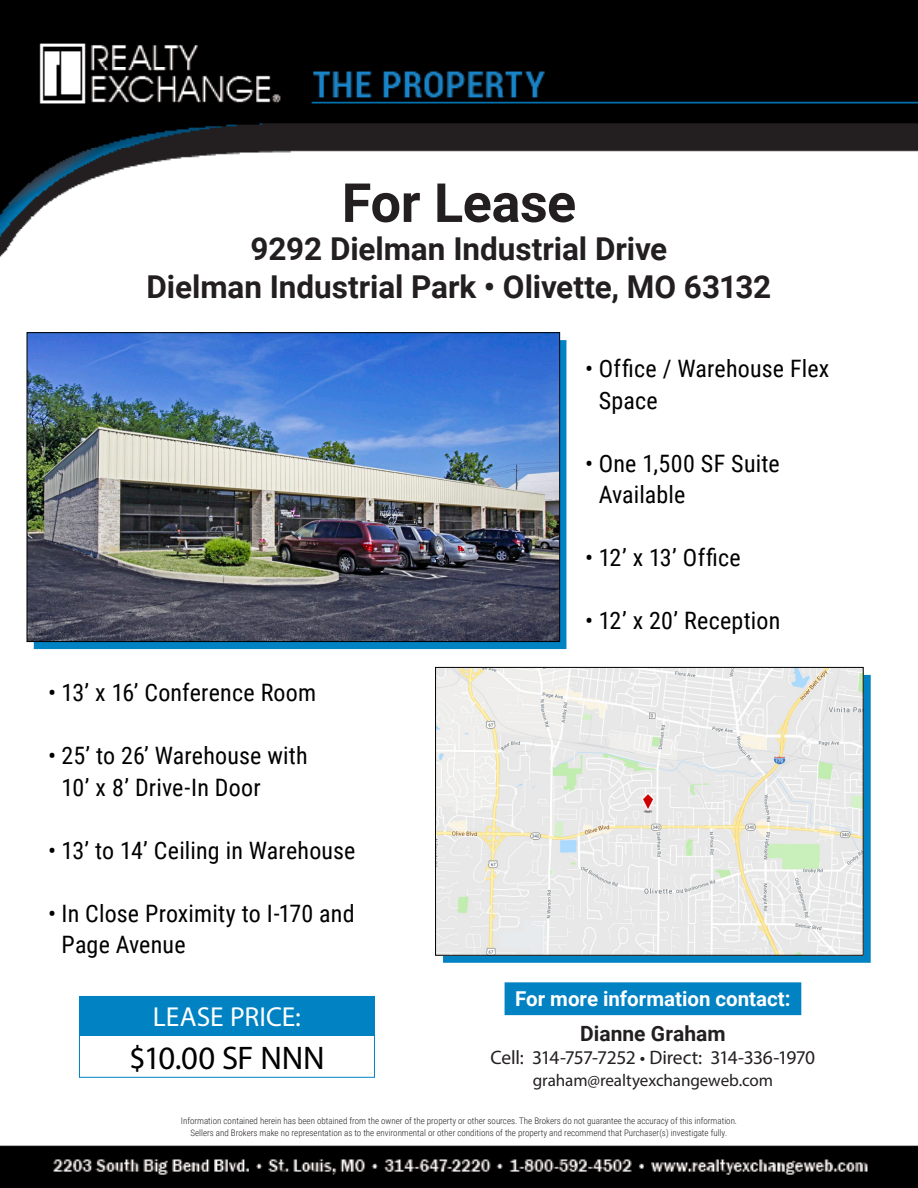
<style>
.page{position:relative;width:918px;height:1188px;background:#fff}
.page>*{position:absolute;margin:0;border:0;box-sizing:border-box;transform-origin:0 0}
.t1{font:700 54px "Roboto";letter-spacing:-.01em;color:#231f20}
.t2{font:32.85px "Myriad Pro";letter-spacing:-.01em;color:#000}
.t3{font:700 31.5px "Roboto";letter-spacing:-.005em;color:#231f20}
.t4{font:27.6px "Myriad Pro";color:#fff}
.t5{font:24px/31.5px "Roboto Condensed";letter-spacing:.005em;color:#000}
.t6{font:700 21px "Roboto";color:#231f20}
.t7{font:700 20.55px "Roboto";color:#fff}
.t8{font:19.5px "Myriad Pro";letter-spacing:-.025em;color:#231f20}
.t9{font:17.1px "Myriad Pro";letter-spacing:-.01em;color:#231f20}
.t10{font:300 9px "Roboto Condensed";color:#231f20}
</style>
<div class="page">
<img style="left:0;top:0;width:918px;height:1188px">
<svg style="left:34px;top:340px;width:532px;height:309px;background:#007fbf"></svg>
<div style="left:79px;top:996px;width:296px;height:40px;background:#0082c3"></div>
<div style="left:79px;top:996px;width:296px;height:82px;border:1px solid #0082c3"></div>
<div style="left:505px;top:982px;width:296px;height:33px;background:#0082c3;border:2px solid #0082c3"></div>
<img style="left:29px;top:334px;width:529px;height:306px">
<div style="left:27px;top:332px;width:533px;height:310px;border:1px solid #000"></div>
<svg style="left:443px;top:675px;width:428px;height:288px;background:#0e7cb3"></svg>
<img style="left:437px;top:669px;width:424px;height:284px">
<div style="left:435px;top:667px;width:428px;height:288px;border:1px solid #000"></div>
<p class="t1" style="left:342px;top:165px;width:236px">For Lease</p>
<p class="t3" style="left:251px;top:226px;width:418px">9292 Dielman Industrial Drive</p>
<p class="t3" style="left:147px;top:264px;width:626px">Dielman Industrial Park • Olivette, MO 63132</p>
<p class="t5" style="left:599px;top:352px;width:232px;text-indent:-14px">• Office / Warehouse Flex<br>Space</p>
<p class="t5" style="left:599px;top:447px;width:183px;text-indent:-14px">• One 1,500 SF Suite<br>Available</p>
<p class="t5" style="left:585px;top:541px;width:157px">• 12’ x 13’ Office</p>
<p class="t5" style="left:48px;top:676px;width:270px">• 13’ x 16’ Conference Room</p>
<p class="t5" style="left:48px;top:739px;width:261px">• 25’ to 26’ Warehouse with</p>
<p class="t5" style="left:62px;top:771px;width:201px">10’ x 8’ Drive-In Door</p>
<p class="t5" style="left:48px;top:834px;width:309px">• 13’ to 14’ Ceiling in Warehouse</p>
<p class="t5" style="left:62px;top:897px;width:295px;text-indent:-14px">• In Close Proximity to I-170 and<br>Page Avenue</p>
<p class="t4" style="left:153px;top:1000px;width:150px">LEASE PRICE:</p>
<p class="t2" style="left:129px;top:1038px;width:197px">$10.00 SF NNN</p>
<p class="t5" style="left:585px;top:604px;width:197px">• 12’ x 20’ Reception</p>
<p class="t7" style="left:515px;top:985px;width:277px">For more information contact:</p>
<p class="t6" style="left:580px;top:1019px;width:147px">Dianne Graham</p>
<p class="t8" style="left:491px;top:1045px;width:326px">Cell: 314-757-7252 • Direct: 314-336-1970</p>
<p class="t9" style="left:533px;top:1070px;width:242px">graham@realtyexchangeweb.com</p>
<p class="t10" style="left:181px;top:1115px;width:558px">Information contained herein has been obtained from the owner of the property or other sources. The Brokers do not guarantee the accuracy of this information.</p>
<p class="t10" style="left:191px;top:1127px;width:538px">Sellers and Brokers make no representation as to the environmental or other conditions of the property and recommend that Purchaser(s) investigate fully.</p>
</div>
